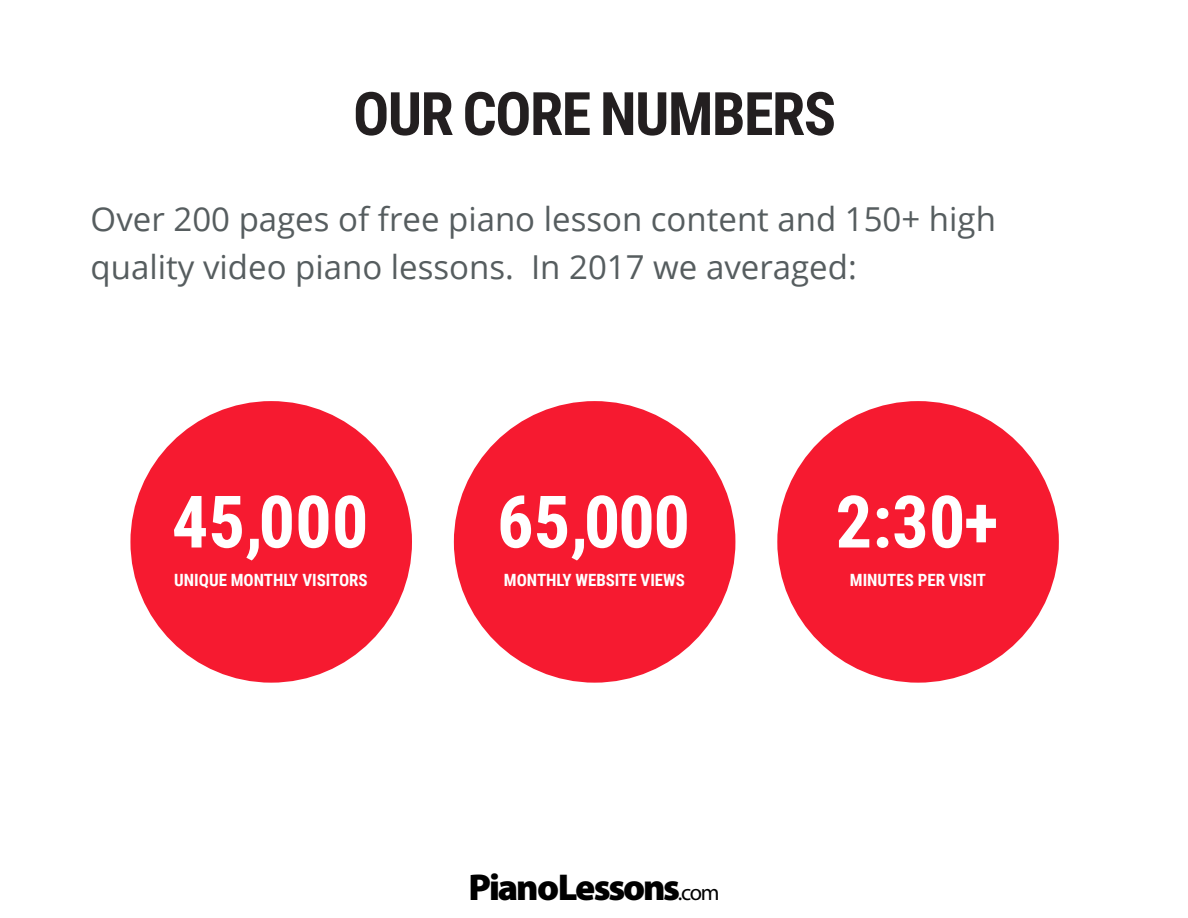
<style>
.page{position:relative;width:1188px;height:918px;background:#fff}
.page>*{position:absolute;margin:0;border:0;box-sizing:border-box;transform-origin:0 0}
.t1{font:700 72.45px "Roboto Condensed";color:#fff}
.Paragraph_Large{font:700 60px "Roboto Condensed";letter-spacing:-.025em;color:#231f20}
.t2{font:900 37.5px "Myriad Pro";letter-spacing:-.06em;color:#000}
.Paragraph_Large-2{font:33px/48px "Open Sans";color:#565d5f}
.t3{font:700 16.95px "Roboto Condensed";color:#fff}
.s1{font-weight:400;font-size:22.5px}
</style>
<div class="page">
<div style="left:130px;top:401px;width:282px;height:282px;background:#f61a30;border-radius:50%"></div>
<div style="left:454px;top:401px;width:281px;height:282px;background:#f61a30;border-radius:50%"></div>
<div style="left:777px;top:401px;width:282px;height:282px;background:#f61a30;border-radius:50%"></div>
<p class="Paragraph_Large" style="left:353px;top:72px;width:485px">OUR CORE NUMBERS</p>
<p class="Paragraph_Large-2" style="left:91px;top:194px;width:907px">Over 200 pages of free piano lesson content and 150+ high quality video piano lessons. In 2017 we averaged:</p>
<p class="t1" style="left:172px;top:471px;width:198px">45,000</p>
<p class="t3" style="left:174px;top:568px;width:195px">UNIQUE MONTHLY VISITORS</p>
<p class="t1" style="left:497px;top:471px;width:195px">65,000</p>
<p class="t3" style="left:504px;top:568px;width:183px">MONTHLY WEBSITE VIEWS</p>
<p class="t2" style="left:468px;top:862px;width:253px">PianoLessons<span class="s1">.com</span></p>
<p class="t1" style="left:836px;top:471px;width:164px">2:30+</p>
<p class="t3" style="left:850px;top:568px;width:137px">MINUTES PER VISIT</p>
</div>
